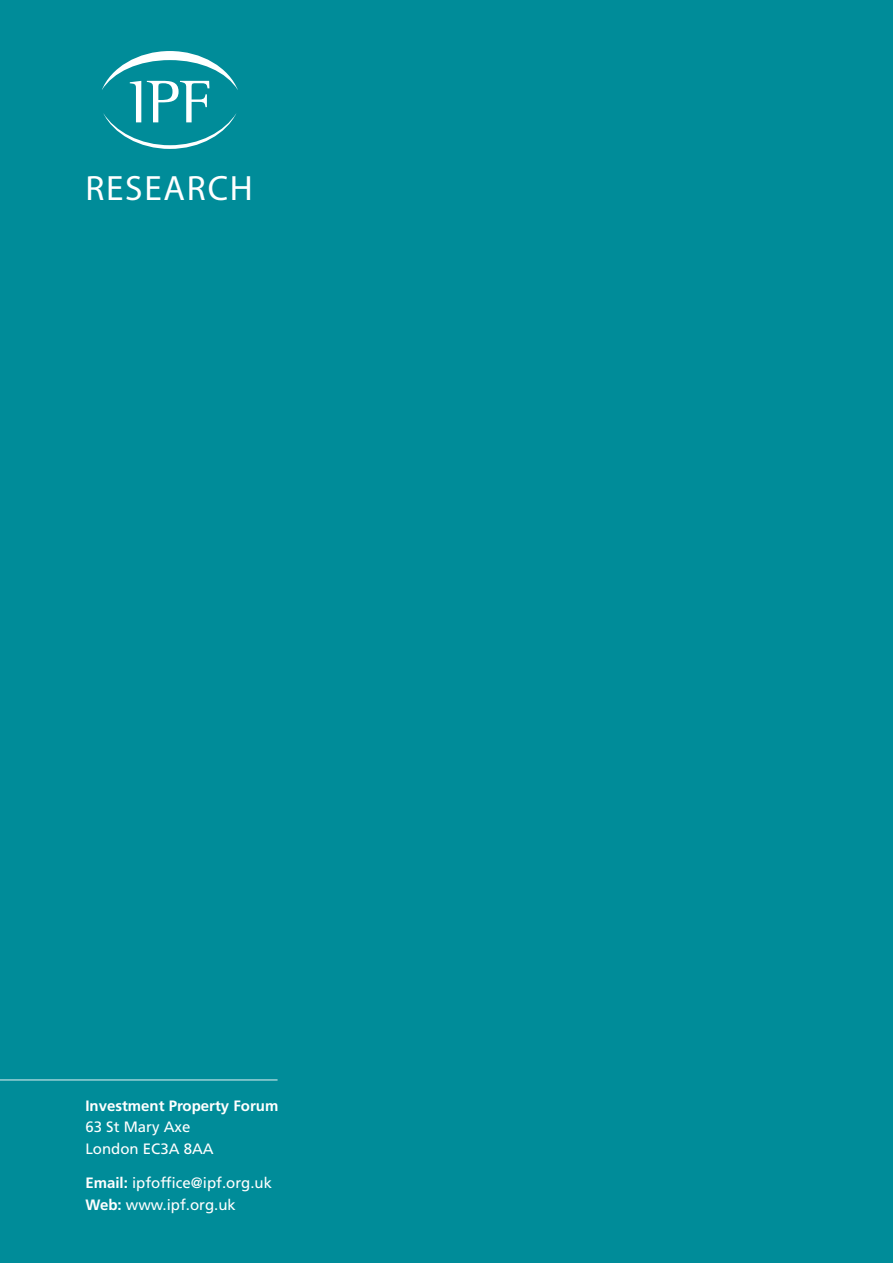
<style>
.page{position:relative;width:893px;height:1263px;background:#008c99}
.page>*{position:absolute;margin:0;border:0;box-sizing:border-box;transform-origin:0 0}
.t1{font:700 35.25px "Bliss";letter-spacing:.05em;color:#fff}
.t2{font:15px/21.8px "Frutiger LT Pro";color:#fff}
.t3{font:700 15px "Frutiger LT Pro";color:#fff}
.s1{font-weight:700}
</style>
<div class="page">
<hr style="left:0;top:1079px;width:278px;height:2px;background:#fff">
<svg style="left:102px;top:51px;width:136px;height:98px"></svg>
<h1 class="t1" style="left:85px;top:167px;width:169px">RESEARCH</h1>
<p class="t3" style="left:85px;top:1096px;width:195px">Investment Property Forum</p>
<p class="t2" style="left:85px;top:1116px;width:130px">63 St Mary Axe<br>London EC3A 8AA</p>
<p class="t2" style="left:85px;top:1172px;width:188px"><span class="s1">Email:</span> ipfoffice@ipf.org.uk<br><span class="s1">Web:</span> www.ipf.org.uk</p>
</div>
